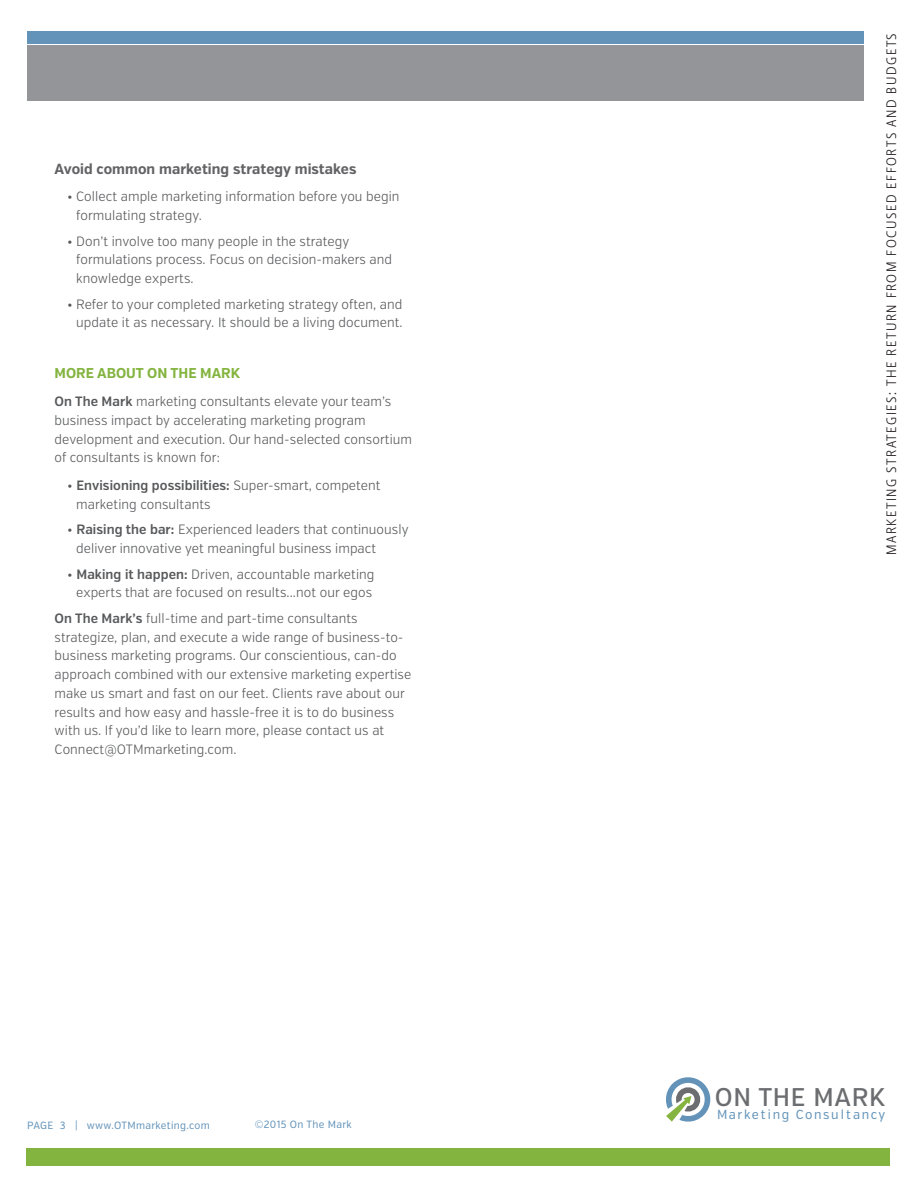
<style>
.page{position:relative;width:918px;height:1188px;background:#fff}
.page>*{position:absolute;margin:0;border:0;box-sizing:border-box;transform-origin:0 0}
.t1{font:500 25.65px "Verb Cond";letter-spacing:.025em;color:#6c6d70}
.t2{font:700 14.7px "Verb Cond";letter-spacing:.005em;color:#636366}
.t3{font:700 14.25px "Verb Cond";color:#84b440}
.t4{font:300 13.5px/18.8px "Verb Cond";letter-spacing:.005em;color:#57585a}
.t5{font:300 13.5px "Stalemate";letter-spacing:.11em;color:#231f20}
.t6{font:13.2px "Verb Cond";letter-spacing:.12em;color:#6393b9}
.t7{font:10.5px "Verb Cond";letter-spacing:.03em;color:#6393b9}
.s1{font-weight:600}
</style>
<div class="page">
<div style="left:26px;top:1148px;width:864px;height:17px;background:#84b440"></div>
<svg style="left:666px;top:1078px;width:45px;height:44px"></svg>
<div style="left:27px;top:45px;width:837px;height:55px;background:#939598"></div>
<div style="left:27px;top:31px;width:837px;height:12px;background:#6393b9"></div>
<p class="t2" style="left:55px;top:160px;width:303px">Avoid common marketing strategy mistakes</p>
<p class="t4" style="left:76px;top:188px;width:325px;text-indent:-9px">• Collect ample marketing information before you begin formulating strategy.</p>
<p class="t4" style="left:76px;top:232px;width:317px;text-indent:-9px">• Don’t involve too many people in the strategy formulations process. Focus on decision-makers and knowledge experts.</p>
<p class="t4" style="left:67px;top:295px;width:337px;text-align:right">• Refer to your completed marketing strategy often, and update it as necessary. It should be a living document.</p>
<p class="t3" style="left:55px;top:365px;width:187px">MORE ABOUT ON THE MARK</p>
<p class="t4" style="left:55px;top:392px;width:359px"><span class="s1">On The Mark</span> marketing consultants elevate your team’s business impact by accelerating marketing program development and execution. Our hand-selected consortium of consultants is known for:</p>
<p class="t4" style="left:76px;top:476px;width:306px;text-indent:-9px">• <span class="s1">Envisioning possibilities:</span> Super-smart, competent marketing consultants</p>
<p class="t4" style="left:76px;top:521px;width:334px;text-indent:-9px">• <span class="s1">Raising the bar:</span> Experienced leaders that continuously deliver innovative yet meaningful business impact</p>
<p class="t4" style="left:67px;top:565px;width:309px;text-align:center">• <span class="s1">Making it happen:</span> Driven, accountable marketing experts that are focused on results...not our egos</p>
<p class="t4" style="left:55px;top:609px;width:358px"><span class="s1">On The Mark’s</span> full-time and part-time consultants strategize, plan, and execute a wide range of business-to&shy;business marketing programs. Our conscientious, can-do approach combined with our extensive marketing expertise make us smart and fast on our feet. Clients rave about our results and how easy and hassle-free it is to do business with us. If you’d like to learn more, please contact us at Connect@OTMmarketing.com.</p>
<p class="t7" style="left:27px;top:1119px;width:184px">PAGE 3 | www.OTMmarketing.com</p>
<p class="t7" style="left:255px;top:1118px;width:99px">©2015 On The Mark</p>
<p class="t5" style="left:884px;top:555px;width:524px;rotate:-90deg">MARKETING STRATEGIES: THE RETURN FROM FOCUSED EFFORTS AND BUDGETS</p>
<h1 class="t1" style="left:715px;top:1082px;width:172px">ON THE MARK</h1>
<p class="t6" style="left:717px;top:1106px;width:170px">Marketing Consultancy</p>
</div>
